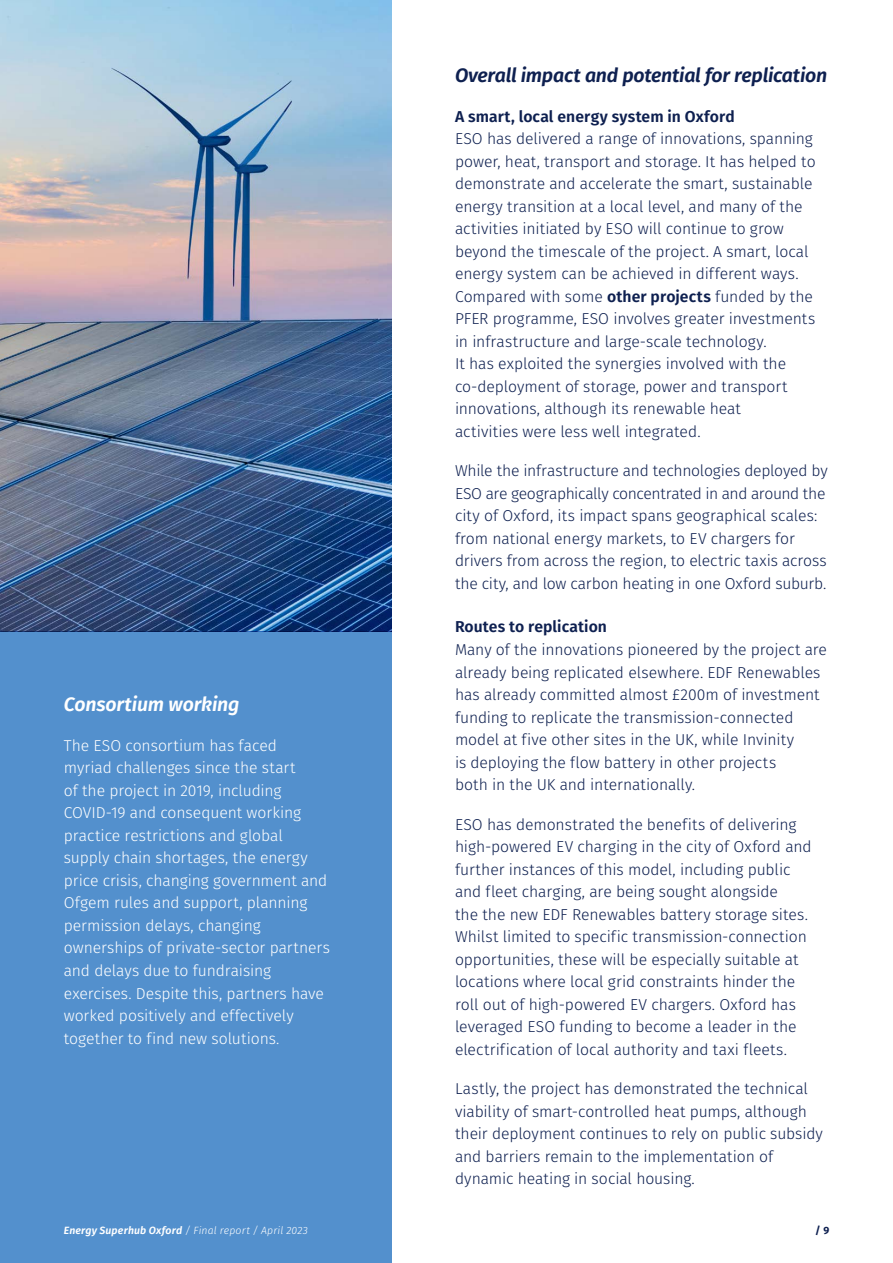
<style>
.page{position:relative;width:893px;height:1263px;background:#fff}
.page>*{position:absolute;margin:0;border:0;box-sizing:border-box;transform-origin:0 0}
.t1{font:italic 600 19.5px "Fira Sans";letter-spacing:-.015em;color:#0e2050}
.t2{font:italic 600 19.5px "Fira Sans";letter-spacing:-.01em;color:#fff}
.t3{font:300 15.75px/22.5px "Fira Sans";letter-spacing:-.005em;color:#0e2050}
.t4{font:300 15.75px/22.5px "Fira Sans";letter-spacing:-.005em;color:#fff}
.t5{font:600 15.75px "Fira Sans";letter-spacing:.005em;color:#0e2050}
.t6{font:italic 300 10.5px "Fira Sans";letter-spacing:.015em;color:#fff}
.t7{font:700 10.5px "Fira Sans";color:#0e2050}
.s1{font-weight:600}
</style>
<div class="page">
<div style="left:0;top:631px;width:391px;height:632px;background:#5390cd"></div>
<img style="left:0;top:0;width:391px;height:631px">
<p class="t2" style="left:64px;top:689px;width:177px">Consortium working</p>
<p class="t4" style="left:64px;top:734px;width:268px">The ESO consortium has faced<br>myriad challenges since the start<br>of the project in 2019, including COVID-19 and consequent working practice restrictions and global supply chain shortages, the energy price crisis, changing government and Ofgem rules and support, planning permission delays, changing ownerships of private-sector partners and delays due to fundraising exercises. Despite this, partners have worked positively and effectively together to find new solutions.</p>
<p class="t1" style="left:455px;top:59px;width:374px">Overall impact and potential for replication</p>
<p class="t5" style="left:455px;top:103px;width:281px">A smart, local energy system in Oxford</p>
<p class="t3" style="left:455px;top:127px;width:362px">ESO has delivered a range of innovations, spanning power, heat, transport and storage. It has helped to demonstrate and accelerate the smart, sustainable energy transition at a local level, and many of the activities initiated by ESO will continue to grow beyond the timescale of the project. A smart, local energy system can be achieved in different ways.<br>Compared with some <span class="s1">other projects</span> funded by the PFER programme, ESO involves greater investments in infrastructure and large-scale technology.<br>It has exploited the synergies involved with the co-deployment of storage, power and transport innovations, although its renewable heat<br>activities were less well integrated.</p>
<p class="t3" style="left:455px;top:459px;width:374px">While the infrastructure and technologies deployed by ESO are geographically concentrated in and around the city of Oxford, its impact spans geographical scales: from national energy markets, to EV chargers for drivers from across the region, to electric taxis across the city, and low carbon heating in one Oxford suburb.</p>
<p class="t5" style="left:455px;top:614px;width:153px">Routes to replication</p>
<p class="t3" style="left:455px;top:638px;width:373px">Many of the innovations pioneered by the project are already being replicated elsewhere. EDF Renewables has already committed almost £200m of investment funding to replicate the transmission-connected model at five other sites in the UK, while Invinity<br>is deploying the flow battery in other projects<br>both in the UK and internationally.</p>
<p class="t3" style="left:455px;top:813px;width:358px">ESO has demonstrated the benefits of delivering high-powered EV charging in the city of Oxford and further instances of this model, including public and fleet charging, are being sought alongside<br>the the new EDF Renewables battery storage sites.<br>Whilst limited to specific transmission-connection opportunities, these will be especially suitable at locations where local grid constraints hinder the roll out of high-powered EV chargers. Oxford has leveraged ESO funding to become a leader in the electrification of local authority and taxi fleets.</p>
<p class="t3" style="left:455px;top:1077px;width:369px">Lastly, the project has demonstrated the technical viability of smart-controlled heat pumps, although their deployment continues to rely on public subsidy and barriers remain to the implementation of dynamic heating in social housing.</p>
<p class="t6" style="left:64px;top:1223px;width:246px"><span class="s1">Energy Superhub Oxford</span> / Final report / April 2023</p>
<p class="t7" style="left:815px;top:1221px;width:16px">/ 9</p>
</div>
